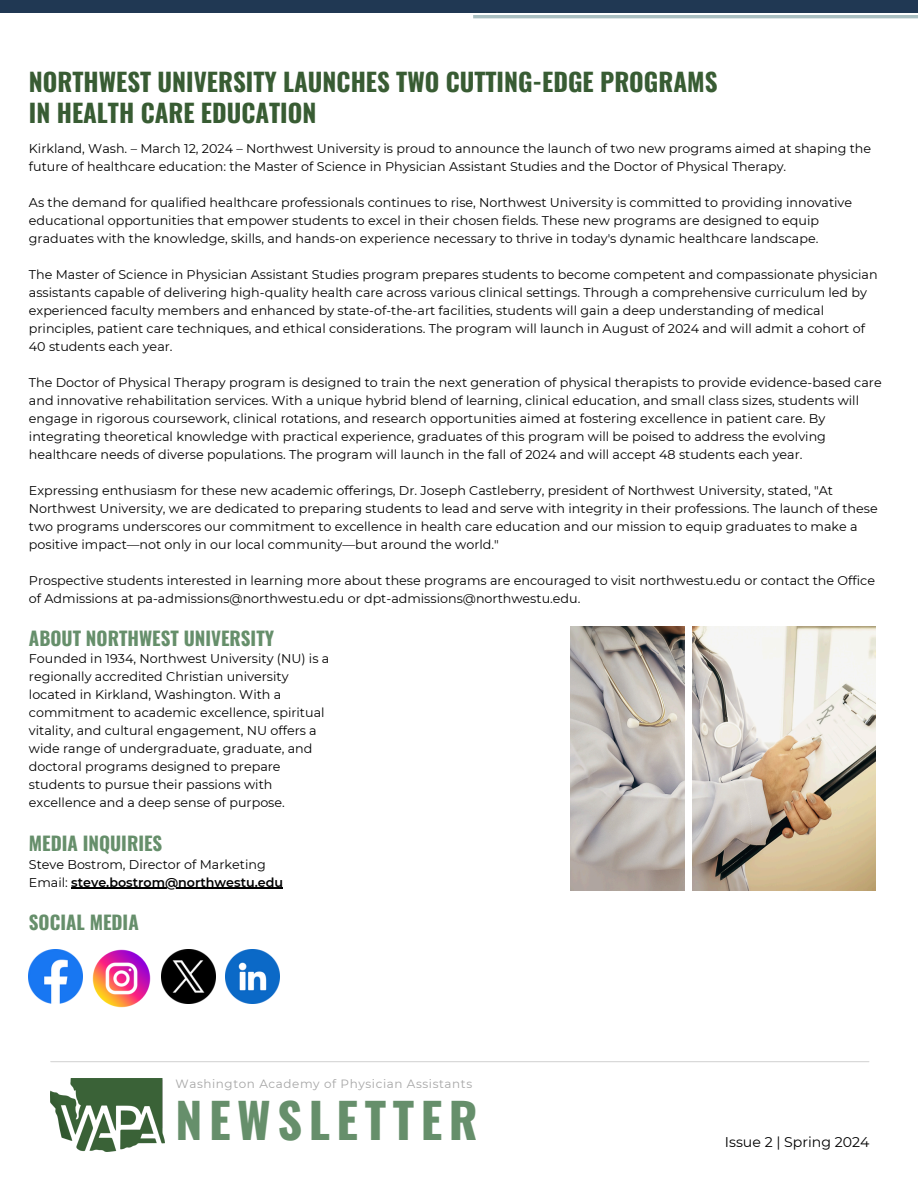
<style>
.page{position:relative;width:918px;height:1188px;background:#fff}
.page>*{position:absolute;margin:0;border:0;box-sizing:border-box;transform-origin:0 0}
.t1{font:700 48.15px "Oswald";letter-spacing:.135em;color:#668f6b}
.t2{font:700 24.9px/31.5px "Oswald";color:#385c33}
.t3{font:700 18.9px "Oswald";color:#668f6b}
.t4{font:14.1px "Montserrat";color:#000}
.t5{font:12.75px/18px "Montserrat";color:#000}
.t6{font:12px "Montserrat";letter-spacing:.05em;color:#a6a6a6}
.s1{font-weight:600}
</style>
<div class="page">
<div style="left:0;top:0;width:918px;height:12px;background:#203853"></div>
<hr style="left:473px;top:15px;width:445px;height:3px;background:#a9bfc2">
<hr style="left:51px;top:1061px;width:818px;height:1px;background:#d6d6d6">
<img style="left:50px;top:1079px;width:115px;height:73px">
<img style="left:570px;top:626px;width:115px;height:265px">
<img style="left:692px;top:626px;width:184px;height:265px">
<img style="left:29px;top:950px;width:54px;height:54px">
<img style="left:92px;top:950px;width:59px;height:58px">
<img style="left:162px;top:950px;width:54px;height:54px">
<img style="left:226px;top:950px;width:54px;height:54px">
<hr style="left:71px;top:888px;width:212px;height:1px;background:#000">
<p class="t2" style="left:29px;top:65px;width:690px">NORTHWEST UNIVERSITY LAUNCHES TWO CUTTING-EDGE PROGRAMS<br>IN HEALTH CARE EDUCATION</p>
<h4 class="t5" style="left:29px;top:139px;width:844px">Kirkland, Wash. – March 12, 2024 – Northwest University is proud to announce the launch of two new programs aimed at shaping the future of healthcare education: the Master of Science in Physician Assistant Studies and the Doctor of Physical Therapy.</h4>
<h3 class="t5" style="left:29px;top:193px;width:825px">As the demand for qualified healthcare professionals continues to rise, Northwest University is committed to providing innovative educational opportunities that empower students to excel in their chosen fields. These new programs are designed to equip graduates with the knowledge, skills, and hands-on experience necessary to thrive in today's dynamic healthcare landscape.</h3>
<h4 class="t5" style="left:29px;top:265px;width:850px">The Master of Science in Physician Assistant Studies program prepares students to become competent and compassionate physician assistants capable of delivering high-quality health care across various clinical settings. Through a comprehensive curriculum led by experienced faculty members and enhanced by state-of-the-art facilities, students will gain a deep understanding of medical principles, patient care techniques, and ethical considerations. The program will launch in August of 2024 and will admit a cohort of 40 students each year.</h4>
<p class="t5" style="left:29px;top:373px;width:854px">The Doctor of Physical Therapy program is designed to train the next generation of physical therapists to provide evidence-based care and innovative rehabilitation services. With a unique hybrid blend of learning, clinical education, and small class sizes, students will engage in rigorous coursework, clinical rotations, and research opportunities aimed at fostering excellence in patient care. By integrating theoretical knowledge with practical experience, graduates of this program will be poised to address the evolving healthcare needs of diverse populations. The program will launch in the fall of 2024 and will accept 48 students each year.</p>
<p class="t5" style="left:29px;top:481px;width:850px">Expressing enthusiasm for these new academic offerings, Dr. Joseph Castleberry, president of Northwest University, stated, "At Northwest University, we are dedicated to preparing students to lead and serve with integrity in their professions. The launch of these two programs underscores our commitment to excellence in health care education and our mission to equip graduates to make a positive impact—not only in our local community—but around the world."</p>
<h3 class="t5" style="left:29px;top:571px;width:848px">Prospective students interested in learning more about these programs are encouraged to visit northwestu.edu or contact the Office of Admissions at pa-admissions@northwestu.edu or dpt-admissions@northwestu.edu.</h3>
<p class="t3" style="left:29px;top:623px;width:247px">ABOUT NORTHWEST UNIVERSITY</p>
<p class="t5" style="left:29px;top:650px;width:302px">Founded in 1934, Northwest University (NU) is a regionally accredited Christian university located in Kirkland, Washington. With a commitment to academic excellence, spiritual vitality, and cultural engagement, NU offers a wide range of undergraduate, graduate, and doctoral programs designed to prepare students to pursue their passions with excellence and a deep sense of purpose.</p>
<p class="t3" style="left:29px;top:828px;width:135px">MEDIA INQUIRIES</p>
<p class="t5" style="left:29px;top:855px;width:256px">Steve Bostrom, Director of Marketing<br>Email: <span class="s1">steve.bostrom@northwestu.edu</span></p>
<h4 class="t3" style="left:29px;top:908px;width:111px">SOCIAL MEDIA</h4>
<h4 class="t6" style="left:175px;top:1076px;width:298px">Washington Academy of Physician Assistants</h4>
<h4 class="t1" style="left:175px;top:1082px;width:304px">NEWSLETTER</h4>
<h1 class="t4" style="left:725px;top:1133px;width:146px">Issue 2 | Spring 2024</h1>
</div>
